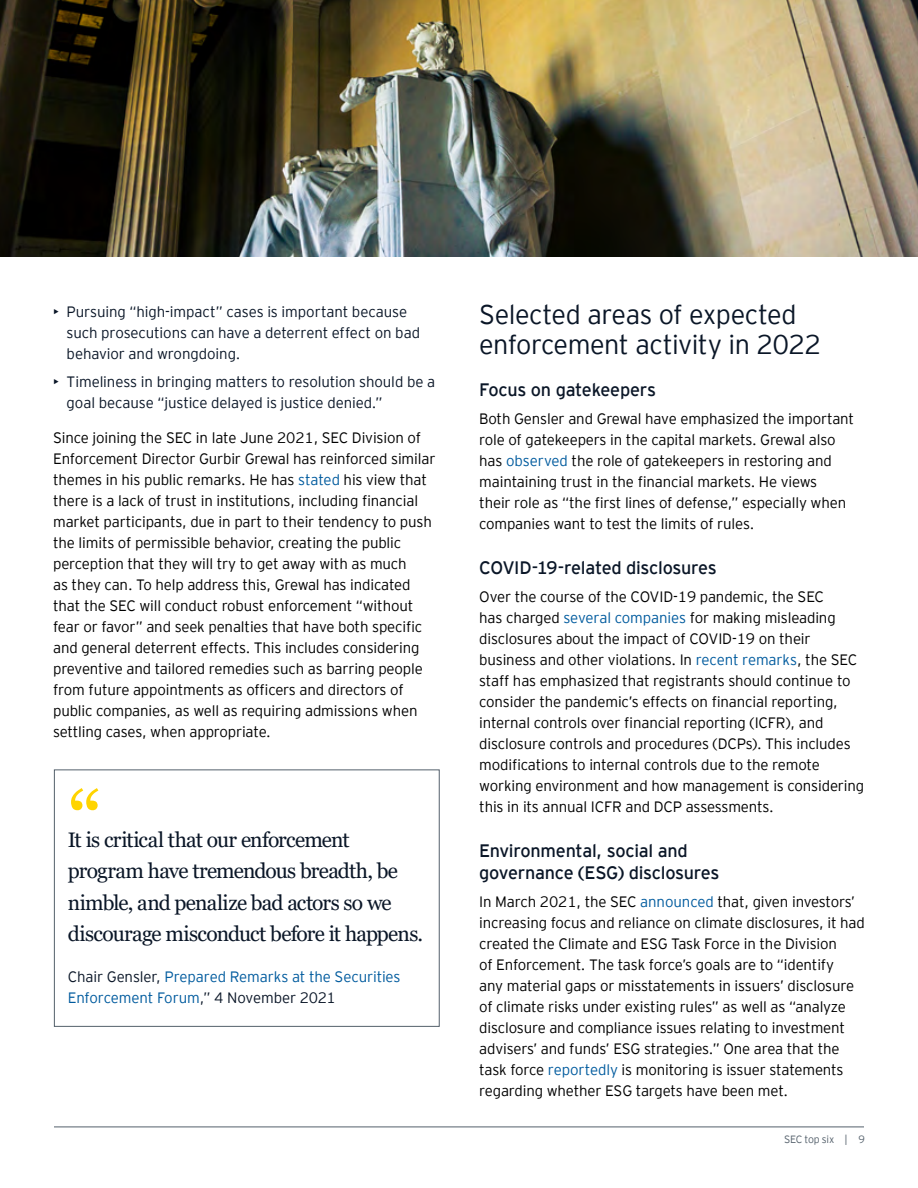
<style>
.page{position:relative;width:918px;height:1188px;background:#fff}
.page>*{position:absolute;margin:0;border:0;box-sizing:border-box;transform-origin:0 0}
.t1{font:84px "Georgia";color:#ffd400}
.t2{font:300 27px/30px "EY Interstate";letter-spacing:-.02em;color:#0a1627}
.t3{font:21px/31.5px "Georgia";letter-spacing:-.035em;color:#0a1627}
.t4{font:18px/22.5px "EY Interstate";letter-spacing:-.015em;color:#0a1627}
.t5{font:300 15px/21px "EY Interstate";letter-spacing:-.01em;color:#000}
.t6{font:300 15px/21px "EY Interstate";letter-spacing:-.005em;color:#0a1627}
.t7{font:300 15px/21px "EY Interstate";letter-spacing:-.005em;color:#005b9e}
.t8{font:300 10.5px "EY Interstate";letter-spacing:-.02em;color:#54606b}
.s1{color:#005b9e}
.s2{color:#0a1627}
</style>
<div class="page">
<hr style="left:54px;top:1127px;width:810px;height:1px;background:#54606b">
<img style="left:0;top:0;width:918px;height:256px">
<div style="left:54px;top:770px;width:386px;height:257px;border:1px solid #54606b"></div>
<p class="t6" style="left:67px;top:300px;width:355px;text-indent:-14px">• Pursuing “high-impact” cases is important because such prosecutions can have a deterrent effect on bad behavior and wrongdoing.</p>
<p class="t6" style="left:67px;top:370px;width:370px;text-indent:-14px">• Timeliness in bringing matters to resolution should be a goal because “justice delayed is justice denied.”</p>
<p class="t5" style="left:53px;top:426px;width:384px">Since joining the SEC in late June 2021, SEC Division of Enforcement Director Gurbir Grewal has reinforced similar themes in his public remarks. He has <span class="s1">stated</span> his view that there is a lack of trust in institutions, including financial market participants, due in part to their tendency to push the limits of permissible behavior, creating the public perception that they will try to get away with as much<br>as they can. To help address this, Grewal has indicated that the SEC will conduct robust enforcement “without fear or favor” and seek penalties that have both specific and general deterrent effects. This includes considering preventive and tailored remedies such as barring people from future appointments as officers and directors of public companies, as well as requiring admissions when settling cases, when appropriate.</p>
<h1 class="t1" style="left:68px;top:771px;width:36px">“</h1>
<h3 class="t3" style="left:68px;top:824px;width:357px">It is critical that our enforcement program have tremendous breadth, be nimble, and penalize bad actors so we discourage misconduct before it happens.</h3>
<p class="t7" style="left:68px;top:966px;width:334px"><span class="s2">Chair Gensler,</span> Prepared Remarks at the Securities<br>Enforcement Forum<span class="s2">,” 4 November 2021</span></p>
<h2 class="t2" style="left:479px;top:297px;width:344px">Selected areas of expected enforcement activity in 2022</h2>
<p class="t4" style="left:479px;top:378px;width:178px">Focus on gatekeepers</p>
<p class="t5" style="left:479px;top:407px;width:376px">Both Gensler and Grewal have emphasized the important role of gatekeepers in the capital markets. Grewal also has <span class="s1">observed</span> the role of gatekeepers in restoring and maintaining trust in the financial markets. He views<br>their role as “the first lines of defense,” especially when companies want to test the limits of rules.</p>
<p class="t4" style="left:479px;top:555px;width:239px">COVID-19-related disclosures</p>
<p class="t5" style="left:479px;top:585px;width:387px">Over the course of the COVID-19 pandemic, the SEC<br>has charged <span class="s1">several companies</span> for making misleading disclosures about the impact of COVID-19 on their business and other violations. In <span class="s1">recent remarks</span>, the SEC staff has emphasized that registrants should continue to consider the pandemic’s effects on financial reporting, internal controls over financial reporting (ICFR), and disclosure controls and procedures (DCPs). This includes modifications to internal controls due to the remote working environment and how management is considering this in its annual ICFR and DCP assessments.</p>
<p class="t4" style="left:479px;top:838px;width:242px">Environmental, social and governance (ESG) disclosures</p>
<p class="t5" style="left:479px;top:890px;width:387px">In March 2021, the SEC <span class="s1">announced</span> that, given investors’ increasing focus and reliance on climate disclosures, it had created the Climate and ESG Task Force in the Division<br>of Enforcement. The task force’s goals are to “identify<br>any material gaps or misstatements in issuers’ disclosure of climate risks under existing rules” as well as “analyze disclosure and compliance issues relating to investment advisers’ and funds’ ESG strategies.” One area that the task force <span class="s1">reportedly</span> is monitoring is issuer statements regarding whether ESG targets have been met.</p>
<p class="t8" style="left:784px;top:1132px;width:82px">SEC top six | 9</p>
</div>
